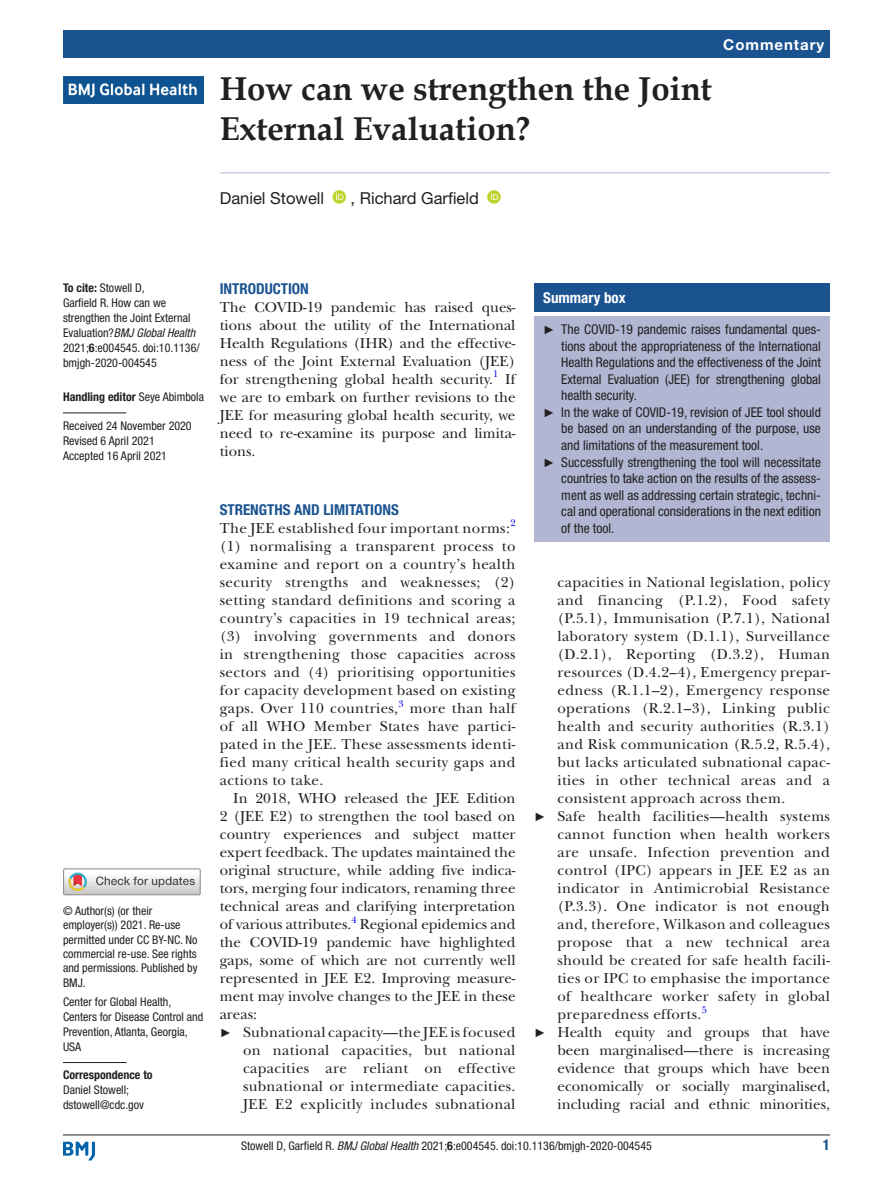
<style>
.page{position:relative;width:893px;height:1191px;background:#fff}
.page>*{position:absolute;margin:0;border:0;box-sizing:border-box;transform-origin:0 0}
.t1{font:700 33px/39px "Book Antiqua";color:#231f20}
.t2{font:16.5px "Helvetica Neue LT Std";color:#231f20}
.t3{font:15px/18px "New Baskerville";letter-spacing:.02em;color:#231f20;text-align:justify}
.t4{font:15px "New Baskerville";color:#231f20}
.t5{font:700 condensed 15px "Helvetica Neue LT Std";color:#1b5391}
.t6{font:700 15px "Helvetica Neue LT Std";letter-spacing:.065em;color:#fff}
.t7{font:700 condensed 15px "Helvetica Neue LT Std";color:#fff}
.t8{font:condensed 13.5px "Helvetica Neue LT Std";color:#231f20}
.t9{font:condensed 12px/15px "Helvetica Neue LT Std";color:#231f20}
.t10{font:700 condensed 12px "Helvetica Neue LT Std";color:#231f20}
.t11{font:9.9px "New Baskerville";color:#00f}
.s1{font-weight:700}
.s2{font-style:italic}
.s3{font-weight:400}
.s4{font-family:"Arial";font-size:12px}
.s5{font-family:"Arial";font-stretch:normal;font-size:12px}
</style>
<div class="page">
<hr style="left:63px;top:1134px;width:767px;height:1px;background:#231f20">
<svg style="left:63px;top:1141px;width:32px;height:19px"></svg>
<div style="left:63px;top:868px;width:138px;height:27px;border:1px solid #969090"></div>
<svg style="left:64px;top:869px;width:136px;height:25px"></svg>
<hr style="left:220px;top:172px;width:610px;height:1px;background:#b1b7d3">
<svg style="left:332px;top:190px;width:14px;height:14px"></svg>
<svg style="left:487px;top:190px;width:14px;height:14px"></svg>
<div style="left:63px;top:31px;width:767px;height:27px;background:#1b5391"></div>
<hr style="left:63px;top:412px;width:63px;height:1px;background:#231f20">
<hr style="left:63px;top:1062px;width:64px;height:1px;background:#231f20">
<img style="left:63px;top:77px;width:141px;height:27px">
<div style="left:534px;top:283px;width:296px;height:29px;background:#1b5391"></div>
<div style="left:534px;top:316px;width:296px;height:225px;background:#b1b7d3"></div>
<h1 class="t1" style="left:220px;top:70px;width:494px">How can we strengthen the Joint<br>External Evaluation?</h1>
<p class="t6" style="left:723px;top:35px;width:102px">Commentary</p>
<p class="t2" style="left:220px;top:188px;width:106px">Daniel Stowell</p>
<p class="t2" style="left:351px;top:188px;width:130px">, Richard Garfield</p>
<p class="t9" style="left:63px;top:280px;width:138px"><span class="s1">To cite:</span> Stowell D,<br>Garfield R. How can we strengthen the Joint External<br>Evaluation?<span class="s2">BMJ Global Health<br></span>2021;<span class="s1">6</span>:e004545. doi:10.1136/ bmjgh-2020-004545</p>
<p class="t10" style="left:63px;top:389px;width:142px">Handling editor <span class="s3">Seye Abimbola</span></p>
<p class="t9" style="left:63px;top:418px;width:130px">Received 24 November 2020<br>Revised 6 April 2021<br>Accepted 16 April 2021</p>
<p class="t9" style="left:63px;top:903px;width:136px;line-height:14.4px">© Author(s) (or their employer(s)) 2021. Re-use permitted under CC BY-NC. No commercial re-use. See rights and permissions. Published by<br>BMJ.</p>
<p class="t9" style="left:63px;top:994px;width:142px">Center for Global Health,<br>Centers for Disease Control and<br>Prevention, Atlanta, Georgia,<br>USA</p>
<p class="t10" style="left:63px;top:1067px;width:91px">Correspondence to</p>
<p class="t9" style="left:63px;top:1082px;width:83px">Daniel Stowell; dstowell@cdc.gov</p>
<p class="t5" style="left:220px;top:279px;width:91px">INTRODUCTION</p>
<p class="t3" style="left:220px;top:298px;width:297px">The COVID-19 pandemic has raised ques&shy;tions about the utility of the International Health Regulations (IHR) and the effective&shy;ness of the Joint External Evaluation (JEE) for strengthening global health security.</p>
<p class="t11" style="left:493px;top:368px;width:7px">1</p>
<p class="t3" style="left:220px;top:370px;width:297px;text-indent:286px">If we are to embark on further revisions to the JEE for measuring global health security, we need to re-examine its purpose and limita&shy;tions.</p>
<p class="t5" style="left:220px;top:501px;width:181px">STRENGTHS AND LIMITATIONS</p>
<p class="t3" style="left:220px;top:519px;width:292px">The JEE established four important norms:</p>
<p class="t11" style="left:510px;top:517px;width:7px">2</p>
<p class="t3" style="left:220px;top:537px;width:297px">(1) normalising a transparent process to examine and report on a country’s health security strengths and weaknesses; (2) setting standard definitions and scoring a country’s capacities in 19 technical areas; (3) involving governments and donors in strengthening those capacities across sectors and (4) prioritising opportunities for capacity development based on existing gaps. Over 110 countries,</p>
<p class="t11" style="left:399px;top:697px;width:7px">3</p>
<p class="t3" style="left:220px;top:699px;width:297px;text-indent:190px">more than half of all WHO Member States have partici&shy;pated in the JEE. These assessments identi&shy;fied many critical health security gaps and actions to take.</p>
<p class="t4" style="left:233px;top:789px;width:284px">In 2018, WHO released the JEE Edition</p>
<p class="t4" style="left:220px;top:807px;width:297px">2 (JEE E2) to strengthen the tool based on</p>
<p class="t4" style="left:220px;top:825px;width:297px">country experiences and subject matter</p>
<p class="t4" style="left:220px;top:843px;width:297px">expert feedback. The updates maintained the</p>
<p class="t4" style="left:220px;top:861px;width:297px">original structure, while adding five indica-</p>
<p class="t4" style="left:220px;top:879px;width:297px">tors, merging four indicators, renaming three</p>
<p class="t4" style="left:220px;top:897px;width:297px">technical areas and clarifying interpretation</p>
<p class="t4" style="left:220px;top:915px;width:297px">of various attributes.<sup>4</sup> Regional epidemics and</p>
<p class="t4" style="left:220px;top:933px;width:297px">the COVID-19 pandemic have highlighted</p>
<p class="t4" style="left:220px;top:951px;width:297px">gaps, some of which are not currently well</p>
<p class="t4" style="left:220px;top:969px;width:297px">represented in JEE E2. Improving measure-</p>
<p class="t4" style="left:220px;top:987px;width:297px">ment may involve changes to the JEE in these</p>
<p class="t3" style="left:220px;top:1005px;width:39px">areas:</p>
<p class="t3" style="left:220px;top:1023px;width:297px"><span class="s4">►</span> Subnational capacity—the JEE is focused</p>
<p class="t3" style="left:243px;top:1041px;width:274px">on national capacities, but national</p>
<p class="t3" style="left:243px;top:1059px;width:274px">capacities are reliant on effective</p>
<p class="t3" style="left:243px;top:1077px;width:274px">subnational or intermediate capacities.</p>
<p class="t3" style="left:243px;top:1095px;width:274px">JEE E2 explicitly includes subnational</p>
<p class="t7" style="left:543px;top:288px;width:84px">Summary box</p>
<p class="t8" style="left:543px;top:322px;width:279px"><span class="s5">►</span> The COVID-19 pandemic raises fundamental ques-</p>
<p class="t8" style="left:561px;top:338px;width:261px">tions about the appropriateness of the International</p>
<p class="t8" style="left:561px;top:355px;width:261px">Health Regulations and the effectiveness of the Joint</p>
<p class="t8" style="left:561px;top:371px;width:261px">External Evaluation (JEE) for strengthening global</p>
<p class="t8" style="left:561px;top:388px;width:77px">health security.</p>
<p class="t8" style="left:543px;top:404px;width:279px"><span class="s5">►</span> In the wake of COVID-19, revision of JEE tool should</p>
<p class="t8" style="left:561px;top:421px;width:261px">be based on an understanding of the purpose, use</p>
<p class="t8" style="left:561px;top:437px;width:203px">and limitations of the measurement tool.</p>
<p class="t8" style="left:543px;top:454px;width:279px"><span class="s5">►</span> Successfully strengthening the tool will necessitate</p>
<p class="t8" style="left:561px;top:470px;width:261px">countries to take action on the results of the assess-</p>
<p class="t8" style="left:561px;top:487px;width:261px">ment as well as addressing certain strategic, techni-</p>
<p class="t8" style="left:561px;top:503px;width:261px">cal and operational considerations in the next edition</p>
<p class="t8" style="left:561px;top:520px;width:55px">of the tool.</p>
<p class="t3" style="left:557px;top:573px;width:274px">capacities in National legislation, policy</p>
<p class="t3" style="left:557px;top:591px;width:274px">and financing (P.1.2), Food safety</p>
<p class="t3" style="left:557px;top:609px;width:274px">(P.5.1), Immunisation (P.7.1), National</p>
<p class="t3" style="left:557px;top:627px;width:274px">laboratory system (D.1.1), Surveillance</p>
<p class="t3" style="left:557px;top:645px;width:274px">(D.2.1), Reporting (D.3.2), Human</p>
<p class="t3" style="left:557px;top:663px;width:274px">resources (D.4.2–4), Emergency prepar-</p>
<p class="t3" style="left:557px;top:681px;width:274px">edness (R.1.1–2), Emergency response</p>
<p class="t3" style="left:557px;top:699px;width:274px">operations (R.2.1–3), Linking public</p>
<p class="t3" style="left:557px;top:717px;width:274px">health and security authorities (R.3.1)</p>
<p class="t3" style="left:557px;top:735px;width:274px">and Risk communication (R.5.2, R.5.4),</p>
<p class="t3" style="left:557px;top:753px;width:274px">but lacks articulated subnational capac-</p>
<p class="t3" style="left:557px;top:771px;width:274px">ities in other technical areas and a</p>
<p class="t3" style="left:557px;top:789px;width:229px">consistent approach across them.</p>
<p class="t3" style="left:534px;top:807px;width:297px"><span class="s4">►</span> Safe health facilities—health systems</p>
<p class="t3" style="left:557px;top:825px;width:274px">cannot function when health workers</p>
<p class="t3" style="left:557px;top:843px;width:274px">are unsafe. Infection prevention and</p>
<p class="t3" style="left:557px;top:861px;width:274px">control (IPC) appears in JEE E2 as an</p>
<p class="t3" style="left:557px;top:879px;width:274px">indicator in Antimicrobial Resistance</p>
<p class="t3" style="left:557px;top:897px;width:274px">(P.3.3). One indicator is not enough</p>
<p class="t3" style="left:557px;top:915px;width:274px">and, therefore, Wilkason and colleagues</p>
<p class="t3" style="left:557px;top:933px;width:274px">propose that a new technical area</p>
<p class="t3" style="left:557px;top:951px;width:274px">should be created for safe health facili-</p>
<p class="t3" style="left:557px;top:969px;width:274px">ties or IPC to emphasise the importance</p>
<p class="t3" style="left:557px;top:987px;width:274px">of healthcare worker safety in global</p>
<p class="t3" style="left:557px;top:1005px;width:151px">preparedness efforts.<sup>5</sup></p>
<p class="t4" style="left:534px;top:1023px;width:297px"><span class="s4">►</span> Health equity and groups that have</p>
<p class="t4" style="left:557px;top:1041px;width:274px">been marginalised—there is increasing</p>
<p class="t4" style="left:557px;top:1059px;width:274px">evidence that groups which have been</p>
<p class="t4" style="left:557px;top:1077px;width:274px">economically or socially marginalised,</p>
<p class="t4" style="left:557px;top:1095px;width:274px">including racial and ethnic minorities,</p>
<p class="t9" style="left:241px;top:1137px;width:412px">Stowell D, Garfield R. <span class="s2">BMJ Global Health</span> 2021;<span class="s1">6</span>:e004545. doi:10.1136/bmjgh-2020-004545</p>
<p class="t5" style="left:823px;top:1135px;width:9px">1</p>
</div>
